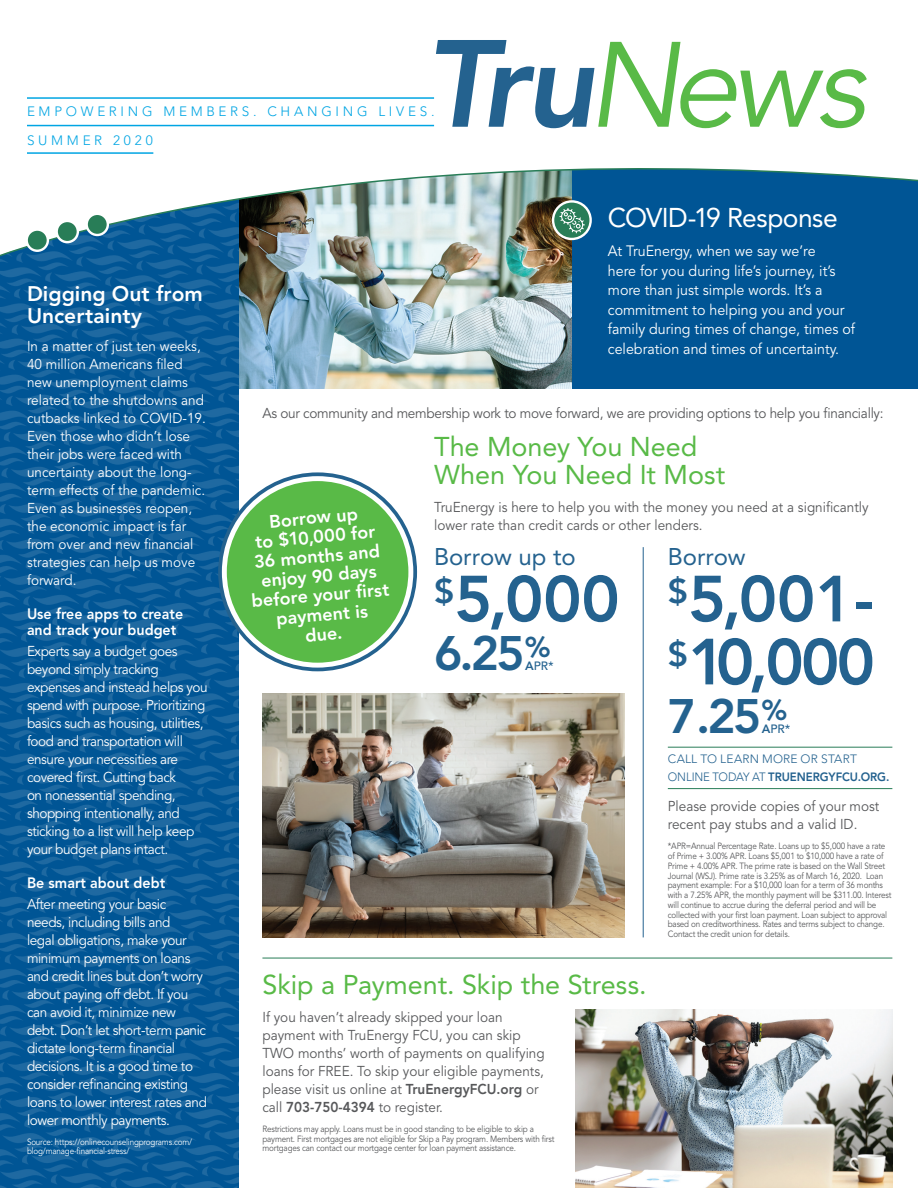
<style>
.page{position:relative;width:918px;height:1188px;background:#fff}
.page>*{position:absolute;margin:0;border:0;box-sizing:border-box;transform-origin:0 0}
.t1{font:800 64.5px "Avenir";color:#24628f}
.t2{font:800 48px "Avenir";color:#24628f}
.Main_First_Headline{font:27px/28.5px "Avenir";letter-spacing:-.005em;color:#59ba47}
.Main_First_Headline-2{font:27px "Avenir";letter-spacing:-.02em;color:#fff}
.t3{font:24px "Avenir";letter-spacing:-.005em;color:#24628f}
.Headline{font:800 21px/22.5px "Avenir";letter-spacing:.005em;color:#fff}
.Headline-2{font:800 18px/19.5px "Avenir";color:#fff;text-align:center}
.Body{font:15px/19.5px "Avenir";color:#fff;scale:.95 1}
.Subhead{font:800 15px/16.5px "Avenir";color:#fff;scale:.95 1}
.Body-2{font:14.25px/18px "Avenir";letter-spacing:-.03em;color:#fff;scale:.95 1}
.Body-3{font:14.25px/18px "Avenir";color:#57585a;scale:.95 1}
.Body-4{font:14.25px/18px "Avenir";color:#fff;scale:.95 1}
.Body-5{font:14.25px "Avenir";letter-spacing:-.02em;color:#57585a;scale:.95 1}
.t4{font:300 13.5px "Avenir";letter-spacing:.28em;color:#00a5e3}
.Splash_intro_text{font:300 12px/18px "Avenir";letter-spacing:.015em;color:#24628f}
.t5{font:500 12px "Avenir";color:#24628f}
.disclosure{font:9px/9.8px "Avenir";letter-spacing:-.02em;color:#57585a;scale:.9 1}
.disclosure-2{font:9px/9.8px "Avenir";letter-spacing:-.02em;color:#fff;scale:.9 1}
.s1{font-weight:800}
</style>
<div class="page">
<div style="left:198px;top:158px;width:720px;height:231px;background:#005595"></div>
<img style="left:239px;top:262px;width:333px;height:127px">
<img style="left:0;top:262px;width:239px;height:926px">
<svg style="left:0;top:97px;width:918px;height:164px"></svg>
<hr style="left:27px;top:97px;width:407px;height:2px;background:#00a5e3">
<hr style="left:27px;top:125px;width:407px;height:1px;background:#00a5e3">
<hr style="left:27px;top:152px;width:126px;height:2px;background:#00a5e3">
<div style="left:27px;top:230px;width:21px;height:21px;background:#287d57;border-radius:50%"></div>
<div style="left:26px;top:228px;width:23px;height:24px;border:2px solid #fff;border-radius:50%"></div>
<div style="left:57px;top:221px;width:21px;height:21px;background:#287d57;border-radius:50%"></div>
<div style="left:55px;top:220px;width:24px;height:23px;border:2px solid #fff;border-radius:50%"></div>
<div style="left:87px;top:214px;width:21px;height:21px;background:#287d57;border-radius:50%"></div>
<div style="left:85px;top:213px;width:24px;height:23px;border:2px solid #fff;border-radius:50%"></div>
<svg style="left:436px;top:40px;width:431px;height:88px"></svg>
<hr style="left:668px;top:747px;width:224px;height:1px;background:#287d57">
<hr style="left:668px;top:788px;width:224px;height:1px;background:#287d57">
<svg style="left:553px;top:201px;width:38px;height:38px"></svg>
<div style="left:552px;top:200px;width:40px;height:40px;border:2px solid #fff;border-radius:50%"></div>
<div style="left:218px;top:472px;width:199px;height:199px;border:13px solid #24628f;border-radius:50%"></div>
<div style="left:224px;top:479px;width:187px;height:186px;background:#59ba47;border-radius:50%"></div>
<div style="left:222px;top:476px;width:191px;height:192px;border:5px solid #fff;border-radius:50%"></div>
<hr style="left:643px;top:547px;width:1px;height:390px;background:#24628f">
<hr style="left:262px;top:958px;width:630px;height:1px;background:#287d57">
<img style="left:262px;top:693px;width:363px;height:244px">
<svg style="left:559px;top:207px;width:27px;height:27px"></svg>
<img style="left:576px;top:1010px;width:316px;height:178px">
<p class="t4" style="left:27px;top:104px;width:409px">EMPOWERING MEMBERS. CHANGING LIVES.</p>
<p class="t4" style="left:27px;top:132px;width:127px">SUMMER 2020</p>
<p class="Headline" style="left:27px;top:282px;width:177px">Digging Out from<br>Uncertainty</p>
<p class="Body-4" style="left:27px;top:338px;width:190px">In a matter of just ten weeks,<br>40 million Americans filed new unemployment claims related to the shutdowns and cutbacks linked to COVID-19.<br>Even those who didn’t lose their jobs were faced with uncertainty about the long&shy;term effects of the pandemic.<br>Even as businesses reopen, the economic impact is far from over and new financial strategies can help us move forward.</p>
<p class="Subhead" style="left:27px;top:605px;width:166px">Use free apps to create and track your budget</p>
<p class="Body-2" style="left:27px;top:643px;width:192px">Experts say a budget goes beyond simply tracking expenses and instead helps you spend with purpose. Prioritizing basics such as housing, utilities, food and transportation will ensure your necessities are covered first. Cutting back<br>on nonessential spending, shopping intentionally, and sticking to a list will help keep your budget plans intact.</p>
<p class="Subhead" style="left:27px;top:874px;width:147px">Be smart about debt</p>
<p class="Body-2" style="left:27px;top:895px;width:191px">After meeting your basic needs, including bills and<br>legal obligations, make your minimum payments on loans and credit lines but don’t worry about paying off debt. If you can avoid it, minimize new debt. Don’t let short-term panic dictate long-term financial decisions. It is a good time to consider refinancing existing loans to lower interest rates and lower monthly payments.</p>
<p class="disclosure-2" style="left:27px;top:1137px;width:185px">Source: https://onlinecounselingprograms.com/ blog/manage-financial-stress/</p>
<p class="Main_First_Headline-2" style="left:608px;top:201px;width:231px">COVID-19 Response</p>
<p class="Body" style="left:608px;top:242px;width:262px">At TruEnergy, when we say we’re<br>here for you during life’s journey, it’s more than just simple words. It’s a commitment to helping you and your family during times of change, times of celebration and times of uncertainty.</p>
<p class="Body-5" style="left:262px;top:405px;width:655px">As our community and membership work to move forward, we are providing options to help you financially:</p>
<p class="Main_First_Headline" style="left:434px;top:432px;width:293px">The Money You Need<br>When You Need It Most</p>
<p class="Body-3" style="left:434px;top:499px;width:459px">TruEnergy is here to help you with the money you need at a significantly lower rate than credit cards or other lenders.</p>
<p class="Headline-2" style="left:244px;top:514px;width:140px;rotate:-5deg">Borrow up<br>to $10,000 for<br>36 months and enjoy 90 days before your fi rst payment is<br>due.</p>
<p class="t3" style="left:434px;top:543px;width:143px">Borrow up to</p>
<p class="t1" style="left:434px;top:561px;width:187px"><sup>$</sup>5,000</p>
<p class="t2" style="left:434px;top:625px;width:118px">6.25<sup>%</sup></p>
<p class="t3" style="left:668px;top:543px;width:79px">Borrow</p>
<p class="t1" style="left:668px;top:561px;width:207px"><sup>$</sup>5,001-</p>
<p class="t1" style="left:668px;top:624px;width:209px"><sup>$</sup>10,000</p>
<p class="t2" style="left:668px;top:688px;width:121px">7.25<sup>%</sup></p>
<p class="t5" style="left:525px;top:659px;width:30px"><span class="s1">A</span>PR*</p>
<p class="t5" style="left:762px;top:722px;width:30px"><span class="s1">A</span>PR*</p>
<p class="Splash_intro_text" style="left:668px;top:750px;width:223px">CALL TO LEARN MORE OR START<br>ONLINE TODAY AT <span class="s1">TRUENERGYFCU.ORG.</span></p>
<p class="Body-3" style="left:668px;top:798px;width:224px">Please provide copies of your most recent pay stubs and a valid ID.</p>
<p class="Main_First_Headline" style="left:262px;top:971px;width:386px">Skip a Payment. Skip the Stress.</p>
<p class="Body-3" style="left:262px;top:1009px;width:299px">If you haven’t already skipped your loan payment with TruEnergy FCU, you can skip TWO months’ worth of payments on qualifying loans for FREE. To skip your eligible payments, please visit us online at <span class="s1">TruEnergyFCU.org</span> or call <span class="s1">703-750-4394</span> to register.</p>
<p class="disclosure" style="left:262px;top:1124px;width:326px">Restrictions may apply. Loans must be in good standing to be eligible to skip a payment. First mortgages are not eligible for Skip a Pay program. Members with first mortgages can contact our mortgage center for loan payment assistance.</p>
<p class="disclosure" style="left:668px;top:842px;width:250px">*APR=Annual Percentage Rate. Loans up to $5,000 have a rate of Prime + 3.00% APR. Loans $5,001 to $10,000 have a rate of Prime + 4.00% APR. The prime rate is based on the Wall Street Journal (WSJ). Prime rate is 3.25% as of March 16, 2020. Loan payment example: For a $10,000 loan for a term of 36 months with a 7.25% APR, the monthly payment will be $311.00. Interest will continue to accrue during the deferral period and will be collected with your first loan payment. Loan subject to approval based on creditworthiness. Rates and terms subject to change.<br>Contact the credit union for details.</p>
</div>
